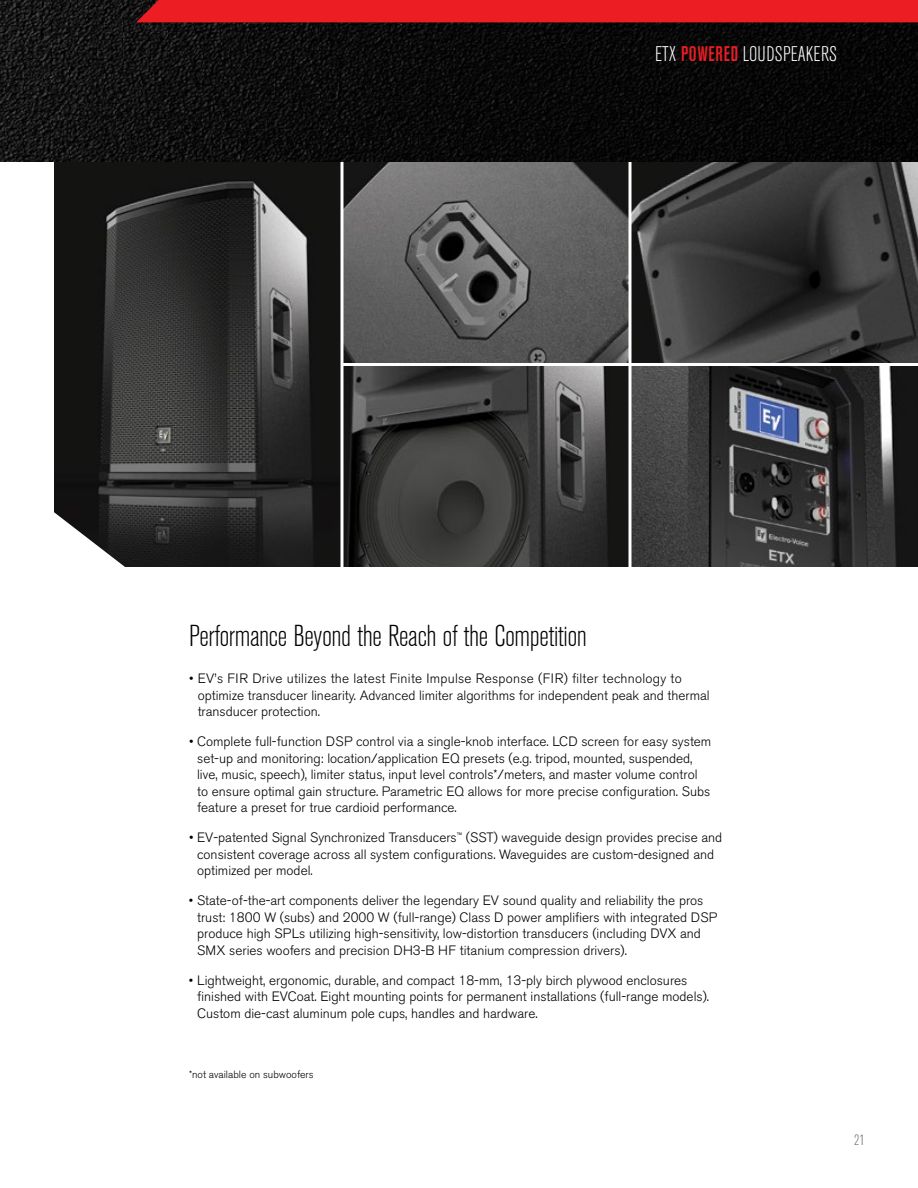
<style>
.page{position:relative;width:918px;height:1188px;background:#fff}
.page>*{position:absolute;margin:0;border:0;box-sizing:border-box;transform-origin:0 0}
.t1{font:300 condensed 30px "Akzidenz Grotesk BE";letter-spacing:-.01em;color:#000}
.t2{font:300 condensed 21px "Akzidenz Grotesk BE";letter-spacing:.01em;color:#fff}
.t3{font:300 condensed 15px "Akzidenz Grotesk BE";color:#6d6e71}
.t4{font:300 13.5px/16.5px "Akzidenz Grotesk BE";color:#000}
.t5{font:300 10.5px "Akzidenz Grotesk BE";color:#000}
.s1{font-weight:500;color:#ed1d24}
</style>
<div class="page">
<img style="left:54px;top:162px;width:864px;height:405px">
<svg style="left:628px;top:162px;width:4px;height:405px"></svg>
<svg style="left:340px;top:162px;width:4px;height:405px"></svg>
<hr style="left:342px;top:363px;width:576px;height:3px;background:#fff">
<img style="left:0;top:0;width:918px;height:162px">
<div style="left:136px;top:0;width:782px;height:22px;background:#ed1d24"></div>
<h2 class="t2" style="left:655px;top:43px;width:183px">ETX <span class="s1">POWERED</span> LOUDSPEAKERS</h2>
<h1 class="t1" style="left:189px;top:620px;width:399px">Performance Beyond the Reach of the Competition</h1>
<p class="t4" style="left:198px;top:671px;width:514px;text-indent:-9px">• EV’s FIR Drive utilizes the latest Finite Impulse Response (FIR) filter technology to optimize transducer linearity. Advanced limiter algorithms for independent peak and thermal transducer protection.</p>
<p class="t4" style="left:197px;top:733px;width:516px;text-indent:-8px">• Complete full-function DSP control via a single-knob interface. LCD screen for easy system set-up and monitoring: location/application EQ presets (e.g. tripod, mounted, suspended, live, music, speech), limiter status, input level controls*/meters, and master volume control to ensure optimal gain structure. Parametric EQ allows for more precise configuration. Subs feature a preset for true cardioid performance.</p>
<p class="t4" style="left:197px;top:829px;width:527px;text-indent:-8px">• EV-patented Signal Synchronized Transducers<sup>™</sup> (SST) waveguide design provides precise and consistent coverage across all system configurations. Waveguides are custom-designed and optimized per model.</p>
<p class="t4" style="left:197px;top:892px;width:522px;text-indent:-8px">• State-of-the-art components deliver the legendary EV sound quality and reliability the pros trust: 1800 W (subs) and 2000 W (full-range) Class D power amplifiers with integrated DSP produce high SPLs utilizing high-sensitivity, low-distortion transducers (including DVX and SMX series woofers and precision DH3-B HF titanium compression drivers).</p>
<p class="t4" style="left:197px;top:972px;width:514px;text-indent:-8px">• Lightweight, ergonomic, durable, and compact 18-mm, 13-ply birch plywood enclosures finished with EVCoat. Eight mounting points for permanent installations (full-range models).<br>Custom die-cast aluminum pole cups, handles and hardware.</p>
<p class="t5" style="left:189px;top:1068px;width:126px">*not available on subwoofers</p>
<p class="t3" style="left:854px;top:1132px;width:12px">21</p>
</div>
